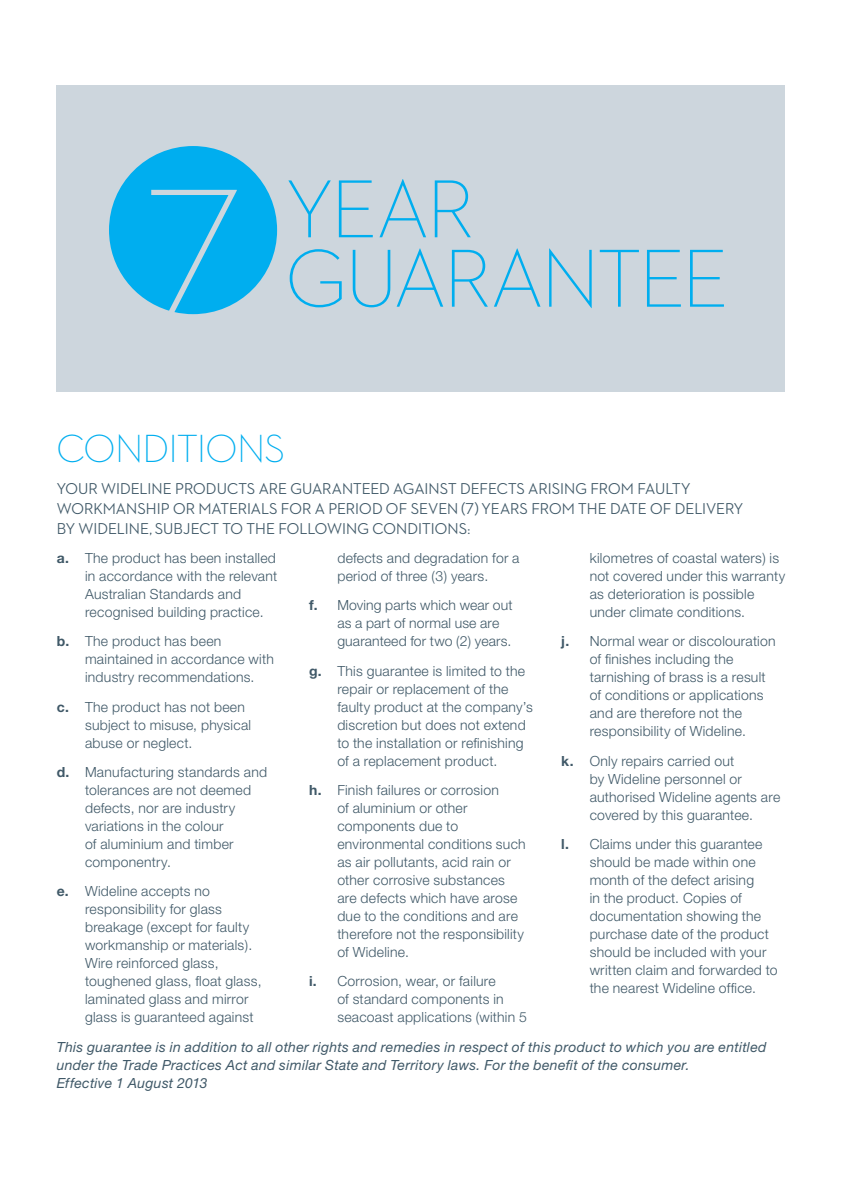
<style>
.page{position:relative;width:842px;height:1191px;background:#fff}
.page>*{position:absolute;margin:0;border:0;box-sizing:border-box;transform-origin:0 0}
.t1{font:300 83.6px/69.4px "Neutraface 2 Display";letter-spacing:-.03em;color:#00aeef}
.Copy{font:300 40px "Neutraface 2 Display";letter-spacing:-.015em;color:#00aeef}
.Copy-2{font:500 16px/20px "Neutraface 2 Display";color:#405968}
.Copy-3{font:300 14px/18px "Helvetica Neue";letter-spacing:.015em;color:#405968}
.Copy-4{font:italic 14px/18px "Helvetica Neue";letter-spacing:.02em;color:#405968}
.s1{font-weight:700}
</style>
<div class="page">
<div style="left:58px;top:85px;width:723px;height:306px;background:#cdd6dd"></div>
<svg style="left:109px;top:146px;width:168px;height:168px"></svg>
<p class="t1" style="left:286px;top:175px;width:444px">YEAR<br>GUARANTEE</p>
<p class="Copy" style="left:57px;top:427px;width:230px">CONDITIONS</p>
<p class="Copy-2" style="left:57px;top:478px;width:688px">YOUR WIDELINE PRODUCTS ARE GUARANTEED AGAINST DEFECTS ARISING FROM FAULTY<br>WORKMANSHIP OR MATERIALS FOR A PERIOD OF SEVEN (7) YEARS FROM THE DATE OF DELIVERY<br>BY WIDELINE, SUBJECT TO THE FOLLOWING CONDITIONS:</p>
<p class="Copy-3" style="left:85px;top:548px;width:194px;text-indent:-28px"><span class="s1">a.</span> The product has been installed in accordance with the relevant<br>Australian Standards and recognised building practice.</p>
<p class="Copy-3" style="left:85px;top:632px;width:190px;text-indent:-28px"><span class="s1">b.</span> The product has been maintained in accordance with industry recommendations.</p>
<p class="Copy-3" style="left:85px;top:697px;width:168px;text-indent:-28px"><span class="s1">c.</span> The product has not been subject to misuse, physical abuse or neglect.</p>
<p class="Copy-3" style="left:85px;top:762px;width:184px;text-indent:-28px"><span class="s1">d.</span> Manufacturing standards and tolerances are not deemed defects, nor are industry variations in the colour<br>of aluminium and timber componentry.</p>
<p class="Copy-3" style="left:85px;top:882px;width:178px;text-indent:-28px"><span class="s1">e.</span> Wideline accepts no responsibility for glass breakage (except for faulty workmanship or materials).<br>Wire reinforced glass, toughened glass, float glass, laminated glass and mirror glass is guaranteed against</p>
<p class="Copy-3" style="left:590px;top:548px;width:197px">kilometres of coastal waters) is not covered under this warranty as deterioration is possible under climate conditions.</p>
<p class="Copy-3" style="left:590px;top:632px;width:187px;text-indent:-28px"><span class="s1">j.</span> Normal wear or discolouration of finishes including the tarnishing of brass is a result of conditions or applications and are therefore not the responsibility of Wideline.</p>
<p class="Copy-3" style="left:590px;top:751px;width:192px;text-indent:-28px"><span class="s1">k.</span> Only repairs carried out<br>by Wideline personnel or authorised Wideline agents are covered by this guarantee.</p>
<p class="Copy-3" style="left:590px;top:834px;width:189px;text-indent:-28px"><span class="s1">l.</span> Claims under this guarantee should be made within one month of the defect arising<br>in the product. Copies of documentation showing the purchase date of the product should be included with your written claim and forwarded to the nearest Wideline office.</p>
<p class="Copy-3" style="left:337px;top:548px;width:184px">defects and degradation for a period of three (3) years.</p>
<p class="Copy-3" style="left:337px;top:596px;width:177px;text-indent:-28px"><span class="s1">f.</span> Moving parts which wear out as a part of normal use are guaranteed for two (2) years.</p>
<p class="Copy-3" style="left:337px;top:661px;width:197px;text-indent:-28px"><span class="s1">g.</span> This guarantee is limited to the repair or replacement of the faulty product at the company’s discretion but does not extend to the installation or refinishing of a replacement product.</p>
<p class="Copy-3" style="left:337px;top:780px;width:190px;text-indent:-28px"><span class="s1">h.</span> Finish failures or corrosion<br>of aluminium or other components due to environmental conditions such as air pollutants, acid rain or other corrosive substances are defects which have arose due to the conditions and are therefore not the responsibility of Wideline.</p>
<p class="Copy-3" style="left:337px;top:972px;width:191px;text-indent:-28px"><span class="s1">i.</span> Corrosion, wear, or failure<br>of standard components in seacoast applications (within 5</p>
<p class="Copy-4" style="left:57px;top:1037px;width:711px">This guarantee is in addition to all other rights and remedies in respect of this product to which you are entitled under the Trade Practices Act and similar State and Territory laws. For the benefit of the consumer.<br>Effective 1 August 2013</p>
</div>
